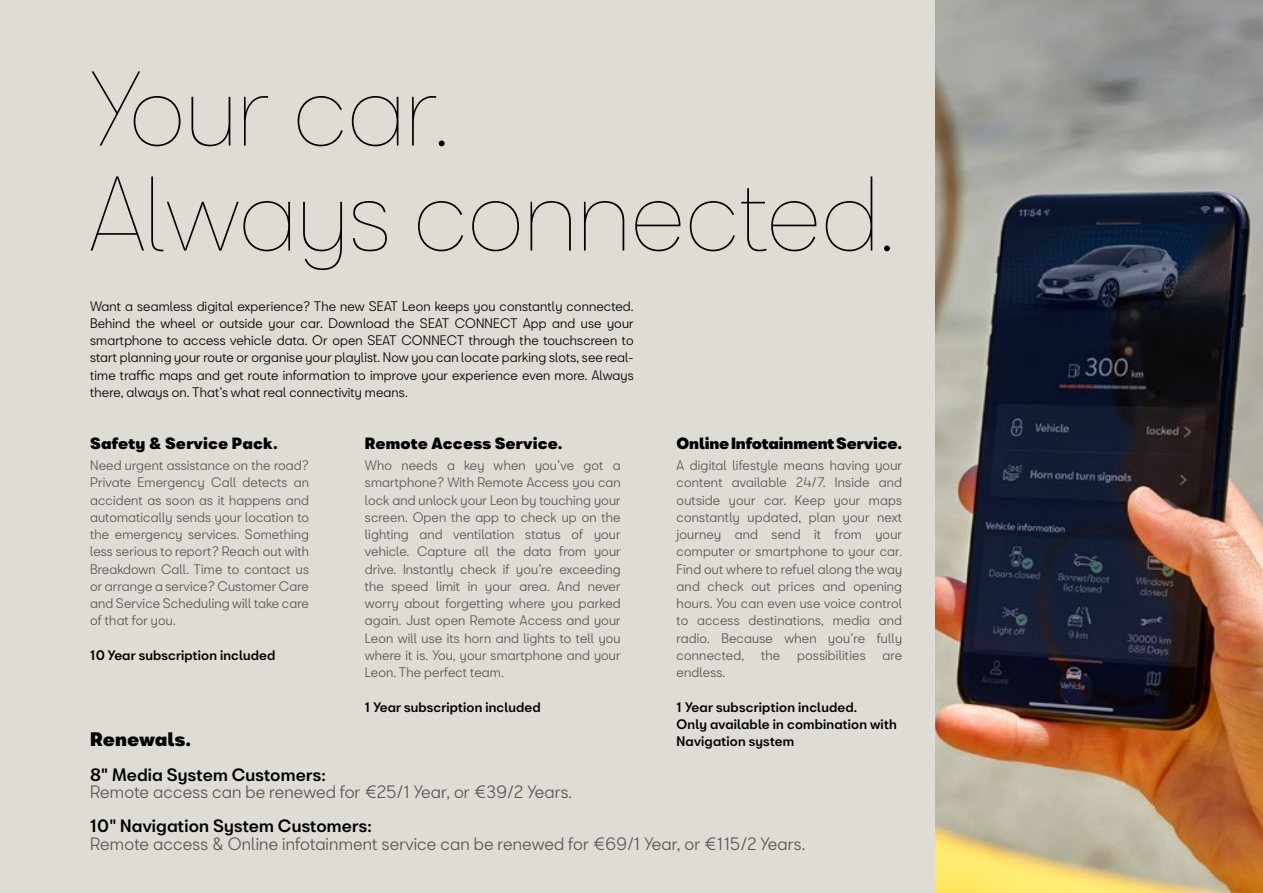
<style>
.page{position:relative;width:1263px;height:893px;background:#dfdbd5}
.page>*{position:absolute;margin:0;border:0;box-sizing:border-box;transform-origin:0 0}
.t1{font:200 97.5px/105px "Seat Bcn";color:#000}
.t2{font:900 18px "Seat Bcn";letter-spacing:.01em;color:#000}
.t3{font:16.5px "Seat Bcn";letter-spacing:.01em;color:#575756}
.t4{font:500 16.5px "Seat Bcn";letter-spacing:.01em;color:#000}
.t5{font:900 15px "Seat Bcn";letter-spacing:.005em;color:#000}
.t6{font:12.75px/17.2px "Seat Bcn";letter-spacing:.01em;color:#575756;text-align:justify}
.t7{font:12.75px/17.2px "Seat Bcn";letter-spacing:.01em;color:#000;text-align:justify}
.t8{font:500 12.75px/17.2px "Seat Bcn";letter-spacing:.015em;color:#000}
</style>
<div class="page">
<img style="left:935px;top:0;width:328px;height:893px">
<h1 class="t1" style="left:90px;top:44px;width:806px">Your car.<br>Always connected.</h1>
<p class="t7" style="left:90px;top:295px;width:545px">Want a seamless digital experience? The new SEAT Leon keeps you constantly connected.<br>Behind the wheel or outside your car. Download the SEAT CONNECT App and use your smartphone to access vehicle data. Or open SEAT CONNECT through the touchscreen to start planning your route or organise your playlist. Now you can locate parking slots, see real&shy;time traffic maps and get route information to improve your experience even more. Always there, always on. That’s what real connectivity means.</p>
<p class="t5" style="left:90px;top:429px;width:189px">Safety &amp; Service Pack.</p>
<p class="t6" style="left:90px;top:455px;width:220px">Need urgent assistance on the road?<br>Private Emergency Call detects an accident as soon as it happens and automatically sends your location to the emergency services. Something less serious to report? Reach out with Breakdown Call. Time to contact us or arrange a service? Customer Care and Service Scheduling will take care of that for you.</p>
<p class="t8" style="left:90px;top:645px;width:187px">10 Year subscription included</p>
<p class="t5" style="left:365px;top:429px;width:199px">Remote Access Service.</p>
<p class="t6" style="left:365px;top:455px;width:257px">Who needs a key when you’ve got a smartphone? With Remote Access you can lock and unlock your Leon by touching your screen. Open the app to check up on the lighting and ventilation status of your vehicle. Capture all the data from your drive. Instantly check if you’re exceeding the speed limit in your area. And never worry about forgetting where you parked again. Just open Remote Access and your Leon will use its horn and lights to tell you where it is. You, your smartphone and your Leon. The perfect team.</p>
<p class="t8" style="left:365px;top:696px;width:177px">1 Year subscription included</p>
<p class="t5" style="left:677px;top:429px;width:227px">Online Infotainment Service.</p>
<p class="t6" style="left:677px;top:455px;width:227px">A digital lifestyle means having your content available 24/7. Inside and outside your car. Keep your maps constantly updated, plan your next journey and send it from your computer or smartphone to your car.<br>Find out where to refuel along the way and check out prices and opening hours. You can even use voice control to access destinations, media and radio. Because when you’re fully connected,</p>
<p class="t6" style="left:761px;top:645px;width:21px">the</p>
<p class="t6" style="left:797px;top:645px;width:70px">possibilities</p>
<p class="t6" style="left:882px;top:645px;width:21px">are</p>
<p class="t6" style="left:677px;top:662px;width:50px">endless.</p>
<p class="t8" style="left:677px;top:696px;width:222px">1 Year subscription included.<br>Only available in combination with</p>
<h2 class="t2" style="left:90px;top:723px;width:103px">Renewals.</h2>
<p class="t8" style="left:677px;top:731px;width:119px">Navigation system</p>
<p class="t4" style="left:90px;top:760px;width:237px">8" Media System Customers:</p>
<p class="t3" style="left:90px;top:777px;width:483px">Remote access can be renewed for €25/1 Year, or €39/2 Years.</p>
<p class="t4" style="left:90px;top:811px;width:283px">10" Navigation System Customers:</p>
<p class="t3" style="left:90px;top:829px;width:717px">Remote access &amp; Online infotainment service can be renewed for €69/1 Year, or €115/2 Years.</p>
</div>
